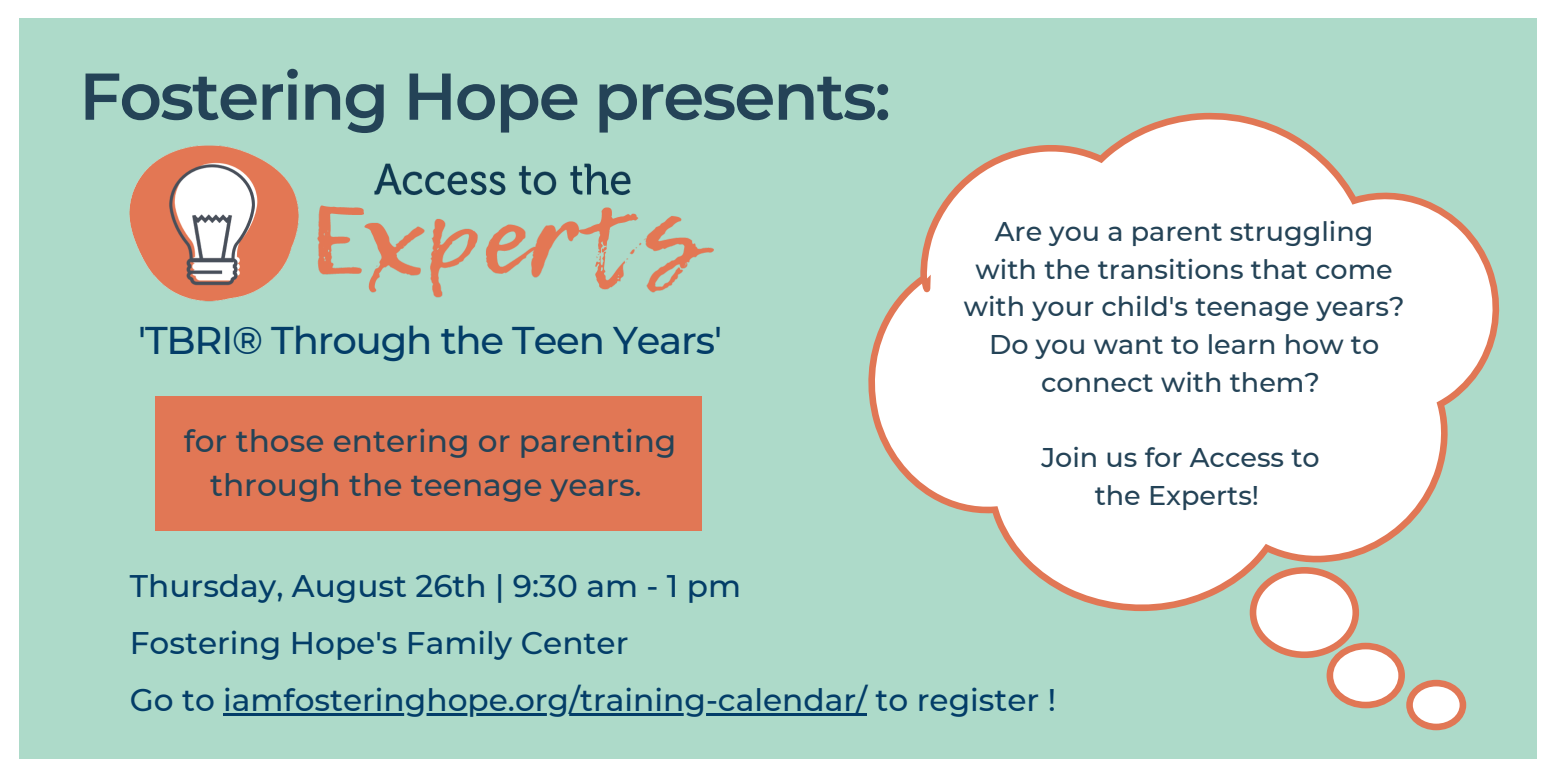
<style>
.page{position:relative;width:1556px;height:778px;background:#fff}
.page>*{position:absolute;margin:0;border:0;box-sizing:border-box;transform-origin:0 0}
.t1{font:600 66px "Montserrat";letter-spacing:-.03em;color:#244357}
.t2{font:500 38.58px "Montserrat";letter-spacing:-.03em;color:#033d68}
.t3{font:500 31.2px "Montserrat";color:#033d68}
.t4{font:500 31.2px/43.6px "Montserrat";color:#244357;text-align:center}
.t5{font:500 27.03px/37.8px "Montserrat";color:#244357;text-align:center}
</style>
<div class="page">
<div style="left:19px;top:19px;width:1517px;height:740px;background:#addac9"></div>
<div style="left:155px;top:396px;width:547px;height:134px;background:#e17755"></div>
<img style="left:130px;top:145px;width:583px;height:157px">
<svg style="left:868px;top:113px;width:632px;height:498px;fill:#fff"></svg>
<svg style="left:1249px;top:567px;width:216px;height:163px"></svg>
<hr style="left:223px;top:712px;width:644px;height:3px;background:#033d68">
<p class="t1" style="left:79px;top:56px;width:813px">Fostering Hope presents:</p>
<p class="t2" style="left:138px;top:316px;width:585px">'TBRI® Through the Teen Years'</p>
<p class="t4" style="left:184px;top:419px;width:494px">for those entering or parenting through the teenage years.</p>
<p class="t3" style="left:130px;top:567px;width:612px">Thursday, August 26th | 9:30 am - 1 pm</p>
<p class="t3" style="left:130px;top:624px;width:500px">Fostering Hope's Family Center</p>
<p class="t5" style="left:963px;top:212px;width:442px">Are you a parent struggling with the transitions that come with your child's teenage years?<br>Do you want to learn how to connect with them?</p>
<p class="t5" style="left:1041px;top:439px;width:280px">Join us for Access to</p>
<p class="t5" style="left:1094px;top:476px;width:166px">the Experts!</p>
<p class="t3" style="left:130px;top:681px;width:927px">Go to iamfosteringhope.org/training-calendar/ to register !</p>
</div>
